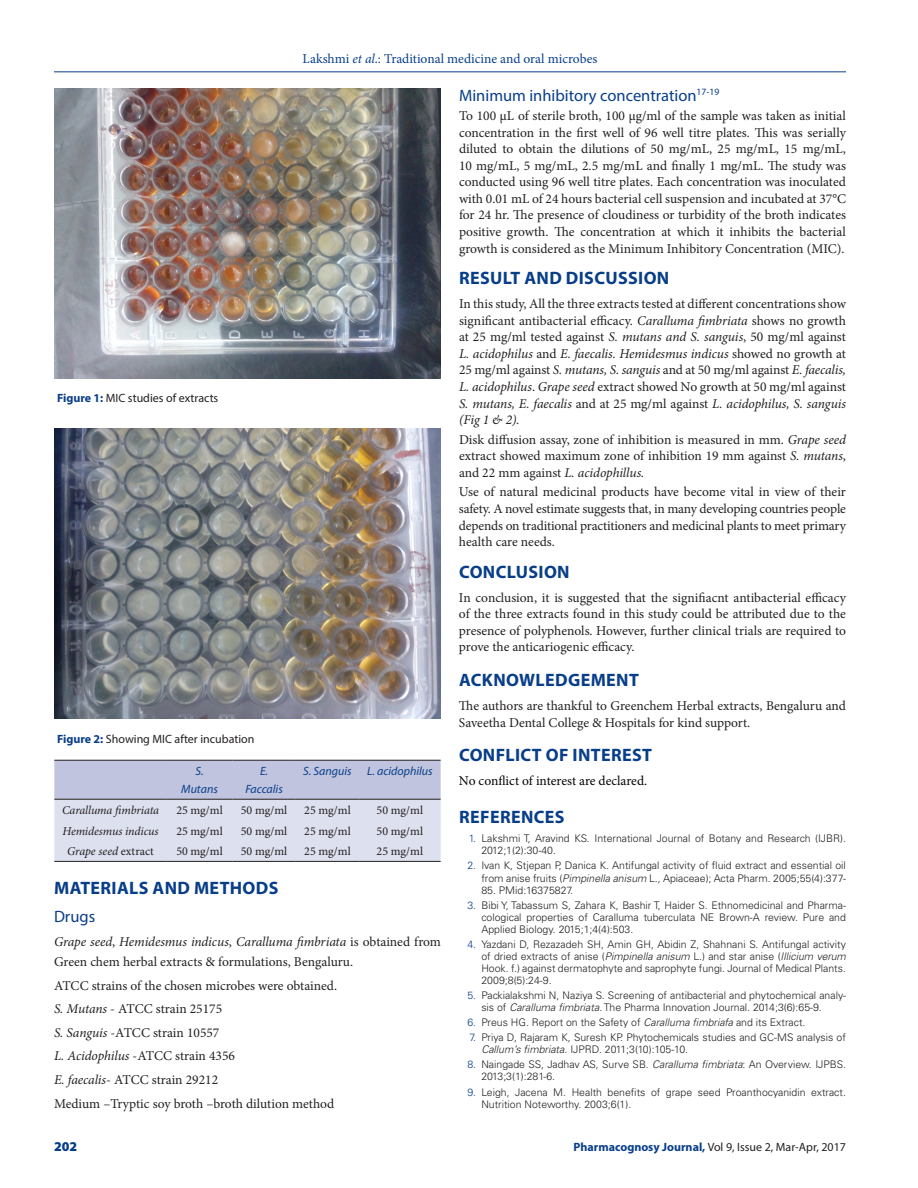
<style>
.page{position:relative;width:918px;height:1188px;background:#fff}
.page>*{position:absolute;margin:0;border:0;box-sizing:border-box;transform-origin:0 0}
._1_HD{font:700 18px "Myriad Pro";letter-spacing:.02em;color:#083e89}
._2_HD{font:16.5px "Myriad Pro";color:#083e89}
.TXT{font:13.5px/16.5px "Minion Pro";color:#231f20;text-align:justify}
.t1{font:13.5px "Minion Pro";color:#083e89}
.TXT-2{font:13.5px "Minion Pro";letter-spacing:-.005em;color:#050406}
.LRH{font:900 13.5px "Myriad Pro";color:#083e89}
.TB{font:12px "Minion Pro";color:#231f20}
.FIG_CAP{font:12px "Myriad Pro";color:#231f20}
.TB-2{font:italic 12px "Minion Pro";letter-spacing:-.01em;color:#231f20}
.LRH-2{font:12px "Myriad Pro";color:#231f20}
.TCH{font:italic 12px "Myriad Pro";color:#083e89}
.t2{font:300 10.5px/12px "Univers LT Std";color:#231f20}
.s1{font-style:italic}
.s2{font-weight:700;color:#083e89}
.s3{font-style:normal}
.s4{color:#083e89}
</style>
<div class="page">
<hr style="left:54px;top:72px;width:792px;height:1px;background:#083e89">
<img style="left:54px;top:88px;width:387px;height:290px">
<img style="left:54px;top:429px;width:387px;height:290px">
<svg style="left:54px;top:761px;width:387px;height:100px;background:#d1d4e7"></svg>
<hr style="left:54px;top:760px;width:113px;height:1px;background:#231f20">
<hr style="left:167px;top:760px;width:65px;height:1px;background:#231f20">
<hr style="left:232px;top:760px;width:64px;height:1px;background:#231f20">
<hr style="left:296px;top:760px;width:63px;height:1px;background:#231f20">
<hr style="left:359px;top:760px;width:82px;height:1px;background:#231f20">
<hr style="left:54px;top:799px;width:113px;height:1px;background:#231f20">
<hr style="left:167px;top:799px;width:65px;height:1px;background:#231f20">
<hr style="left:232px;top:799px;width:64px;height:1px;background:#231f20">
<hr style="left:296px;top:799px;width:63px;height:1px;background:#231f20">
<hr style="left:359px;top:799px;width:82px;height:1px;background:#231f20">
<hr style="left:54px;top:861px;width:113px;height:1px;background:#231f20">
<hr style="left:167px;top:861px;width:65px;height:1px;background:#231f20">
<hr style="left:232px;top:861px;width:64px;height:1px;background:#231f20">
<hr style="left:296px;top:861px;width:63px;height:1px;background:#231f20">
<hr style="left:359px;top:861px;width:82px;height:1px;background:#231f20">
<p class="t1" style="left:303px;top:50px;width:296px">Lakshmi <span class="s1">et al</span>.: Traditional medicine and oral microbes</p>
<p class="FIG_CAP" style="left:57px;top:391px;width:163px"><span class="s2">Figure 1:</span> MIC studies of extracts</p>
<p class="FIG_CAP" style="left:57px;top:732px;width:199px"><span class="s2">Figure 2:</span> Showing MIC after incubation</p>
<p class="TCH" style="left:196px;top:764px;width:10px">S.</p>
<p class="TCH" style="left:181px;top:782px;width:38px">Mutans</p>
<p class="TCH" style="left:260px;top:764px;width:10px">E.</p>
<p class="TCH" style="left:245px;top:782px;width:39px">Faccalis</p>
<p class="TCH" style="left:303px;top:764px;width:50px">S. Sanguis</p>
<p class="TCH" style="left:367px;top:764px;width:67px">L. acidophilus</p>
<p class="TB-2" style="left:62px;top:802px;width:99px">Caralluma fimbriata</p>
<p class="TB" style="left:176px;top:802px;width:48px">25 mg/ml</p>
<p class="TB" style="left:241px;top:802px;width:48px">50 mg/ml</p>
<p class="TB" style="left:304px;top:802px;width:48px">25 mg/ml</p>
<p class="TB" style="left:377px;top:802px;width:48px">50 mg/ml</p>
<p class="TB-2" style="left:62px;top:823px;width:98px">Hemidesmus indicus</p>
<p class="TB" style="left:176px;top:823px;width:48px">25 mg/ml</p>
<p class="TB" style="left:241px;top:823px;width:48px">50 mg/ml</p>
<p class="TB" style="left:304px;top:823px;width:48px">25 mg/ml</p>
<p class="TB" style="left:377px;top:823px;width:48px">50 mg/ml</p>
<p class="TB-2" style="left:67px;top:843px;width:88px">Grape seed <span class="s3">extract</span></p>
<p class="TB" style="left:176px;top:844px;width:48px">50 mg/ml</p>
<p class="TB" style="left:241px;top:844px;width:48px">50 mg/ml</p>
<p class="TB" style="left:304px;top:844px;width:48px">25 mg/ml</p>
<p class="TB" style="left:377px;top:844px;width:48px">25 mg/ml</p>
<p class="_1_HD" style="left:54px;top:876px;width:226px">MATERIALS AND METHODS</p>
<p class="_2_HD" style="left:54px;top:906px;width:43px">Drugs</p>
<p class="TXT" style="left:54px;top:931px;width:389px;line-height:20.5px"><span class="s1">Grape seed</span>, <span class="s1">Hemidesmus indicus</span>, <span class="s1">Caralluma fimbriata</span> is obtained from<br>Green chem herbal extracts &amp; formulations, Bengaluru.</p>
<p class="TXT" style="left:54px;top:977px;width:285px">ATCC strains of the chosen microbes were obtained.</p>
<p class="TXT" style="left:54px;top:1001px;width:170px"><span class="s1">S. Mutans</span> - ATCC strain 25175</p>
<p class="TXT" style="left:54px;top:1024px;width:167px"><span class="s1">S. Sanguis</span> -ATCC strain 10557</p>
<p class="TXT" style="left:54px;top:1048px;width:183px"><span class="s1">L. Acidophilus</span> -ATCC strain 4356</p>
<p class="TXT" style="left:54px;top:1072px;width:166px"><span class="s1">E. faecalis</span>- ATCC strain 29212</p>
<p class="TXT" style="left:54px;top:1095px;width:282px">Medium –Tryptic soy broth –broth dilution method</p>
<p class="_2_HD" style="left:459px;top:85px;width:262px">Minimum inhibitory concentration<sup>17-19</sup></p>
<p class="TXT" style="left:459px;top:108px;width:389px">To 100 µL of sterile broth, 100 µg/ml of the sample was taken as initial concentration in the first well of 96 well titre plates. This was serially diluted to obtain the dilutions of 50 mg/mL, 25 mg/mL, 15 mg/mL, 10 mg/mL, 5 mg/mL, 2.5 mg/mL and finally 1 mg/mL. The study was conducted using 96 well titre plates. Each concentration was inoculated with 0.01 mL of 24 hours bacterial cell suspension and incubated at 37°C for 24 hr. The presence of cloudiness or turbidity of the broth indicates positive growth. The concentration at which it inhibits the bacterial growth is considered as the Minimum Inhibitory Concentration (MIC).</p>
<p class="_1_HD" style="left:459px;top:266px;width:212px">RESULT AND DISCUSSION</p>
<p class="TXT" style="left:459px;top:296px;width:389px">In this study, All the three extracts tested at different concentrations show significant antibacterial efficacy. <span class="s1">Caralluma fimbriata</span> shows no growth at 25 mg/ml tested against <span class="s1">S. mutans and S. sanguis</span>, 50 mg/ml against <span class="s1">L. acidophilus</span> and <span class="s1">E. faecalis. Hemidesmus indicus</span> showed no growth at 25 mg/ml against <span class="s1">S. mutans, S. sanguis</span> and at 50 mg/ml against <span class="s1">E. faecalis, L. acidophilus</span>. <span class="s1">Grape seed</span> extract showed No growth at 50 mg/ml against <span class="s1">S. mutans, E. faecalis</span> and at 25 mg/ml against <span class="s1">L. acidophilus, S. sanguis (Fig 1 &amp; 2).</span></p>
<p class="TXT" style="left:459px;top:431px;width:389px">Disk diffusion assay, zone of inhibition is measured in mm. <span class="s1">Grape seed </span>extract showed maximum zone of inhibition 19 mm against <span class="s1">S. mutans</span>, and 22 mm against <span class="s1">L. acidophillus.</span></p>
<p class="TXT" style="left:459px;top:484px;width:389px">Use of natural medicinal products have become vital in view of their safety. A novel estimate suggests that, in many developing countries people depends on traditional practitioners and medicinal plants to meet primary health care needs.</p>
<p class="_1_HD" style="left:459px;top:560px;width:112px">CONCLUSION</p>
<p class="TXT" style="left:459px;top:589px;width:388px">In conclusion, it is suggested that the signifiacnt antibacterial efficacy of the three extracts found in this study could be attributed due to the presence of polyphenols. However, further clinical trials are required to prove the anticariogenic efficacy.</p>
<p class="_1_HD" style="left:459px;top:668px;width:181px">ACKNOWLEDGEMENT</p>
<p class="TXT" style="left:459px;top:698px;width:389px">The authors are thankful to Greenchem Herbal extracts, Bengaluru and<br>Saveetha Dental College &amp; Hospitals for kind support.</p>
<p class="_1_HD" style="left:459px;top:743px;width:194px">CONFLICT OF INTEREST</p>
<p class="TXT-2" style="left:459px;top:772px;width:190px">No conflict of interest are declared.</p>
<p class="_1_HD" style="left:459px;top:805px;width:107px">REFERENCES</p>
<p class="t2" style="left:481px;top:833px;width:366px;text-indent:-13px"><span class="s4">1.</span> Lakshmi T, Aravind KS. International Journal of Botany and Research (IJBR).<br>2012;1(2):30-40.</p>
<p class="t2" style="left:467px;top:860px;width:380px;text-align:right"><span class="s4">2.</span> Ivan K, Stjepan P, Danica K. Antifungal activity of fluid extract and essential oil from anise fruits (<span class="s1">Pimpinella anisum</span> L., Apiaceae); Acta Pharm. 2005;55(4):377-</p>
<p class="t2" style="left:481px;top:884px;width:93px">85. PMid:16375827.</p>
<p class="t2" style="left:481px;top:899px;width:366px;text-align:justify;text-indent:-14px"><span class="s4">3.</span> Bibi Y, Tabassum S, Zahara K, Bashir T, Haider S. Ethnomedicinal and Pharma&shy;cological properties of Caralluma tuberculata NE Brown-A review. Pure and Applied Biology. 2015;1;4(4):503.</p>
<p class="t2" style="left:481px;top:938px;width:366px;text-align:justify;text-indent:-14px"><span class="s4">4.</span> Yazdani D, Rezazadeh SH, Amin GH, Abidin Z, Shahnani S. Antifungal activity of dried extracts of anise (<span class="s1">Pimpinella anisum</span> L.) and star anise (<span class="s1">Illicium verum </span>Hook. f.) against dermatophyte and saprophyte fungi. Journal of Medical Plants.<br>2009;8(5):24-9.</p>
<p class="t2" style="left:481px;top:989px;width:366px;text-indent:-14px"><span class="s4">5.</span> Packialakshmi N, Naziya S. Screening of antibacterial and phytochemical analy&shy;sis of <span class="s1">Caralluma fimbriata</span>. The Pharma Innovation Journal. 2014;3(6):65-9.</p>
<p class="t2" style="left:467px;top:1017px;width:340px"><span class="s4">6.</span> Preus HG. Report on the Safety of <span class="s1">Caralluma fimbriafa</span> and its Extract.</p>
<p class="t2" style="left:481px;top:1032px;width:366px;text-indent:-12px"><span class="s4">7.</span> Priya D, Rajaram K, Suresh KP. Phytochemicals studies and GC-MS analysis of<br><span class="s1">Callum’s fimbriata</span>. IJPRD. 2011;3(10):105-10.</p>
<p class="t2" style="left:481px;top:1059px;width:366px;text-indent:-14px"><span class="s4">8.</span> Naingade SS, Jadhav AS, Surve SB. <span class="s1">Caralluma fimbriata</span>: An Overview. IJPBS.<br>2013;3(1):281-6.</p>
<p class="t2" style="left:481px;top:1086px;width:366px;text-indent:-14px"><span class="s4">9.</span> Leigh, Jacena M. Health benefits of grape seed Proanthocyanidin extract.<br>Nutrition Noteworthy. 2003;6(1).</p>
<p class="LRH" style="left:54px;top:1139px;width:25px">202</p>
<p class="LRH-2" style="left:574px;top:1139px;width:274px"><span class="s2">Pharmacognosy Journal,</span> Vol 9, Issue 2, Mar-Apr, 2017</p>
</div>
